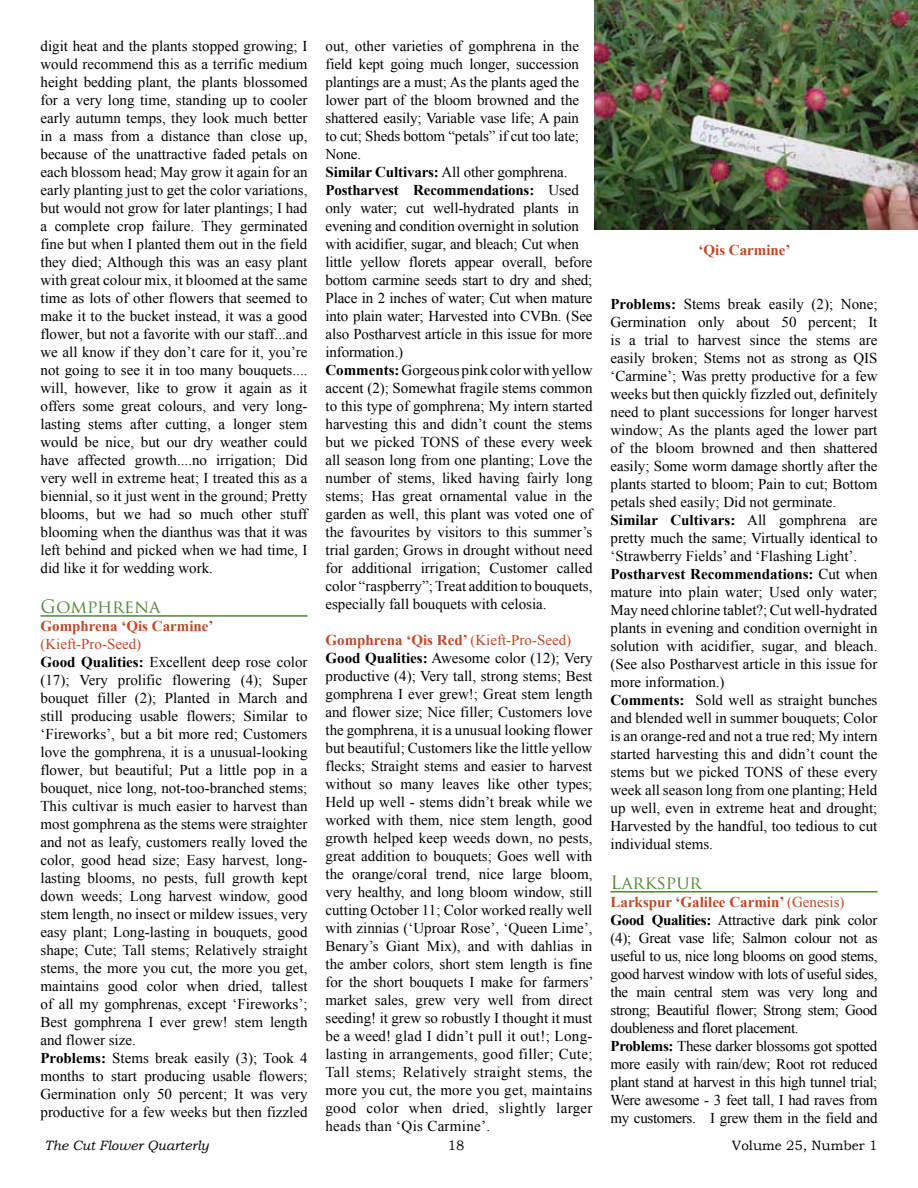
<style>
.page{position:relative;width:918px;height:1188px;background:#fff}
.page>*{position:absolute;margin:0;border:0;box-sizing:border-box;transform-origin:0 0}
.t1{font:18px "Trajan Pro";color:#508636}
.t2{font:15px/18px "Times New Roman";color:#000}
.t3{font:15px/18px "Times New Roman";letter-spacing:-.02em;color:#000}
.t4{font:700 15px "Times New Roman";color:#be4827}
.t5{font:italic 13.5px "Bookman Old Style";color:#000}
.t6{font:13.5px "Bookman Old Style";color:#000}
.s1{color:#be4827}
.s2{font-weight:700}
.s3{font-weight:700;color:#be4827}
</style>
<div class="page">
<hr style="left:40px;top:615px;width:268px;height:2px;background:#508636">
<img style="left:594px;top:0;width:324px;height:229px">
<hr style="left:610px;top:891px;width:268px;height:1px;background:#508636">
<p class="t2" style="left:40px;top:37px;width:269px;text-align:justify">digit heat and the plants stopped growing; I would recommend this as a terrific medium height bedding plant, the plants blossomed for a very long time, standing up to cooler early autumn temps, they look much better in a mass from a distance than close up, because of the unattractive faded petals on each blossom head; May grow it again for an early planting just to get the color variations, but would not grow for later plantings; I had a complete crop failure. They germinated fine but when I planted them out in the field they died; Although this was an easy plant with great colour mix, it bloomed at the same time as lots of other flowers that seemed to make it to the bucket instead, it was a good flower, but not a favorite with our staff...and we all know if they don’t care for it, you’re not going to see it in too many bouquets.... will, however, like to grow it again as it offers some great colours, and very long&shy;lasting stems after cutting, a longer stem would be nice, but our dry weather could have affected growth....no irrigation; Did very well in extreme heat; I treated this as a biennial, so it just went in the ground; Pretty blooms, but we had so much other stuff blooming when the dianthus was that it was left behind and picked when we had time, I did like it for wedding work.</p>
<p class="t1" style="left:40px;top:595px;width:121px">Gomphrena</p>
<p class="t4" style="left:40px;top:615px;width:175px">Gomphrena ‘Qis Carmine’</p>
<p class="t2" style="left:40px;top:634px;width:269px"><span class="s1">(Kieft-Pro-Seed)<br></span><span class="s2">Good Qualities:</span> Excellent deep rose color (17); Very prolific flowering (4); Super bouquet filler (2); Planted in March and still producing usable flowers; Similar to ‘Fireworks’, but a bit more red; Customers love the gomphrena, it is a unusual-looking flower, but beautiful; Put a little pop in a bouquet, nice long, not-too-branched stems; This cultivar is much easier to harvest than most gomphrena as the stems were straighter and not as leafy, customers really loved the color, good head size; Easy harvest, long&shy;lasting blooms, no pests, full growth kept down weeds; Long harvest window, good stem length, no insect or mildew issues, very easy plant; Long-lasting in bouquets, good shape; Cute; Tall stems; Relatively straight stems, the more you cut, the more you get, maintains good color when dried, tallest of all my gomphrenas, except ‘Fireworks’; Best gomphrena I ever grew! stem length and flower size.<br><span class="s2">Problems:</span> Stems break easily (3); Took 4 months to start producing usable flowers; Germination only 50 percent; It was very productive for a few weeks but then fizzled</p>
<p class="t2" style="left:326px;top:37px;width:269px">out, other varieties of gomphrena in the field kept going much longer, succession plantings are a must; As the plants aged the lower part of the bloom browned and the shattered easily; Variable vase life; A pain to cut; Sheds bottom “petals” if cut too late; None.<br><span class="s2">Similar Cultivars:</span> All other gomphrena.<br><span class="s2">Postharvest Recommendations:</span> Used only water; cut well-hydrated plants in evening and condition overnight in solution with acidifier, sugar, and bleach; Cut when little yellow florets appear overall, before bottom carmine seeds start to dry and shed; Place in 2 inches of water; Cut when mature into plain water; Harvested into CVBn. (See also Postharvest article in this issue for more information.)<br><span class="s2">Comments:</span> Gorgeous pink color with yellow accent (2); Somewhat fragile stems common to this type of gomphrena; My intern started harvesting this and didn’t count the stems but we picked TONS of these every week all season long from one planting; Love the number of stems, liked having fairly long stems; Has great ornamental value in the garden as well, this plant was voted one of the favourites by visitors to this summer’s trial garden; Grows in drought without need for additional irrigation; Customer called color “raspberry”; Treat addition to bouquets, especially fall bouquets with celosia.</p>
<p class="t2" style="left:326px;top:631px;width:270px"><span class="s3">Gomphrena ‘Qis Red’</span> <span class="s1">(Kieft-Pro-Seed)<br></span><span class="s2">Good Qualities:</span> Awesome color (12); Very productive (4); Very tall, strong stems; Best gomphrena I ever grew!; Great stem length and flower size; Nice filler; Customers love the gomphrena, it is a unusual looking flower but beautiful; Customers like the little yellow flecks; Straight stems and easier to harvest without so many leaves like other types; Held up well - stems didn’t break while we worked with them, nice stem length, good growth helped keep weeds down, no pests, great addition to bouquets; Goes well with the orange/coral trend, nice large bloom, very healthy, and long bloom window, still cutting October 11; Color worked really well with zinnias (‘Uproar Rose’, ‘Queen Lime’, Benary’s Giant Mix), and with dahlias in the amber colors, short stem length is fine for the short bouquets I make for farmers’ market sales, grew very well from direct seeding! it grew so robustly I thought it must be a weed! glad I didn’t pull it out!; Long&shy;lasting in arrangements, good filler; Cute; Tall stems; Relatively straight stems, the more you cut, the more you get, maintains good color when dried, slightly larger heads than ‘Qis Carmine’.</p>
<p class="t4" style="left:699px;top:240px;width:94px">‘Qis Carmine’</p>
<p class="t2" style="left:610px;top:295px;width:269px"><span class="s2">Problems:</span> Stems break easily (2); None; Germination only about 50 percent; It is a trial to harvest since the stems are easily broken; Stems not as strong as QIS ‘Carmine’; Was pretty productive for a few weeks but then quickly fizzled out, definitely need to plant successions for longer harvest window; As the plants aged the lower part of the bloom browned and then shattered easily; Some worm damage shortly after the plants started to bloom; Pain to cut; Bottom petals shed easily; Did not germinate.<br><span class="s2">Similar Cultivars:</span> All gomphrena are pretty much the same; Virtually identical to ‘Strawberry Fields’ and ‘Flashing Light’.<br><span class="s2">Postharvest Recommendations:</span> Cut when mature into plain water; Used only water; May need chlorine tablet?; Cut well-hydrated plants in evening and condition overnight in solution with acidifier, sugar, and bleach. (See also Postharvest article in this issue for more information.)<br><span class="s2">Comments:</span> Sold well as straight bunches and blended well in summer bouquets; Color is an orange-red and not a true red; My intern started harvesting this and didn’t count the stems but we picked TONS of these every week all season long from one planting; Held up well, even in extreme heat and drought; Harvested by the handful, too tedious to cut individual stems.</p>
<p class="t1" style="left:610px;top:871px;width:93px">Larkspur</p>
<p class="t3" style="left:610px;top:892px;width:269px"><span class="s3">Larkspur ‘Galilee Carmin’</span> <span class="s1">(Genesis)<br></span><span class="s2">Good Qualities:</span> Attractive dark pink color (4); Great vase life; Salmon colour not as useful to us, nice long blooms on good stems, good harvest window with lots of useful sides, the main central stem was very long and strong; Beautiful flower; Strong stem; Good doubleness and floret placement.<br><span class="s2">Problems:</span> These darker blossoms got spotted more easily with rain/dew; Root rot reduced plant stand at harvest in this high tunnel trial; Were awesome - 3 feet tall, I had raves from my customers. I grew them in the field and</p>
<p class="t5" style="left:45px;top:1136px;width:166px">The Cut Flower Quarterly</p>
<p class="t6" style="left:448px;top:1137px;width:18px">18</p>
<p class="t6" style="left:732px;top:1137px;width:147px">Volume 25, Number 1</p>
</div>
